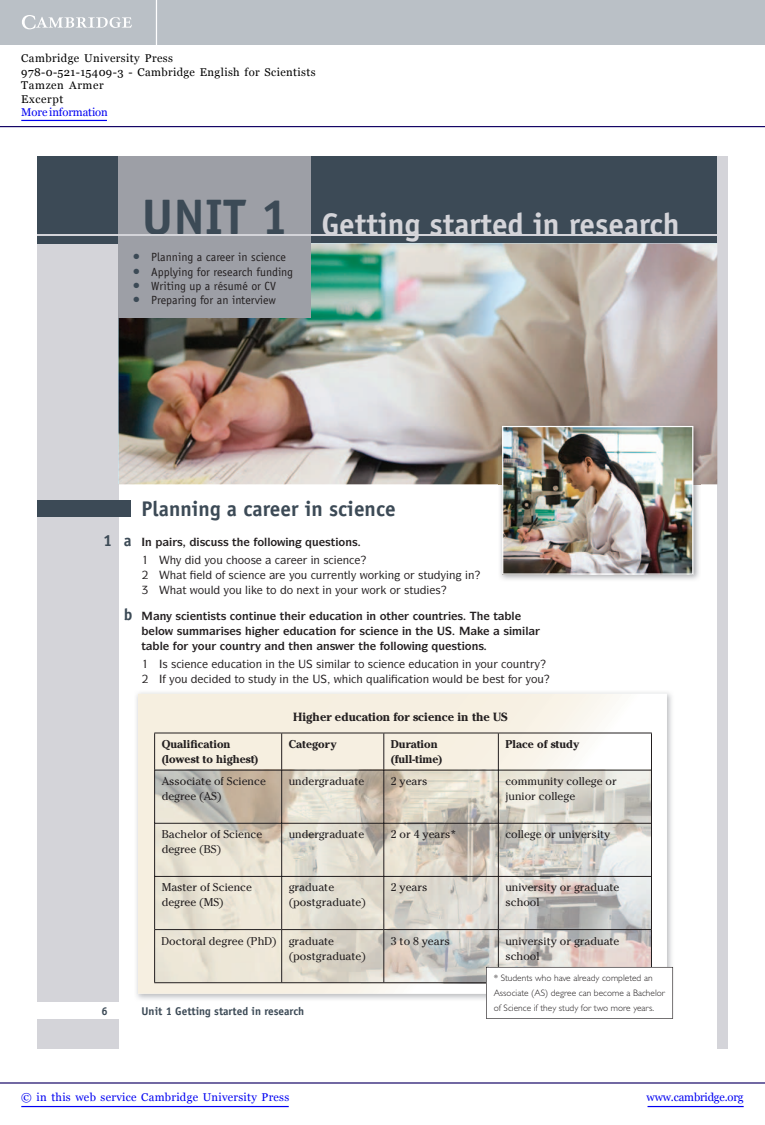
<style>
.page{position:relative;width:765px;height:1125px;background:#fff}
.page>*{position:absolute;margin:0;border:0;box-sizing:border-box;transform-origin:0 0}
.t1{font:700 31.25px "Officina Sans";color:#d4d4d9}
.t2{font:700 21.25px "Officina Sans";color:#3c4a56}
.t3{font:700 16.25px "Officina Sans";color:#3c4a56}
.t4{font:11.88px "Officina Sans";color:#231f20}
.t5{font:700 11.88px "Cheltenham Std";color:#231f20}
.t6{font:11.25px/15px "Cheltenham Std";color:#231f20}
.t7{font:11.25px/13.5px "Georgia";letter-spacing:.04em;color:#000}
.t8{font:500 11.25px "ITC Symbol Std";color:#231f20}
.t9{font:700 11.25px "ITC Symbol Std";color:#231f20}
.t10{font:700 11.25px/15px "Cheltenham Std";color:#231f20}
.t11{font:11.25px "Georgia";letter-spacing:.025em;color:#0000f1}
.t12{font:700 11.25px "Officina Sans";color:#3c4a56}
.t13{font:11.25px "Georgia";letter-spacing:-.015em;color:#0000f1}
.t14{font:11.25px "Georgia";letter-spacing:-.01em;color:#0000f1}
.t15{font:300 9.38px/15px "Gill Sans Std";color:#231f20}
.s1{font-size:50px;color:#3c4a56}
.s2{color:#231f20}
</style>
<div class="page">
<div style="left:37px;top:167px;width:82px;height:882px;background:#d4d4d9"></div>
<div style="left:37px;top:156px;width:680px;height:88px;background:#3c4a56"></div>
<div style="left:37px;top:1002px;width:82px;height:17px;background:#fff"></div>
<div style="left:717px;top:156px;width:11px;height:893px;background:#d4d4d9"></div>
<img style="left:119px;top:243px;width:598px;height:241px">
<div style="left:119px;top:156px;width:192px;height:162px;background:#9d9fa6"></div>
<div style="left:37px;top:500px;width:94px;height:16px;background:#3c4a56"></div>
<img style="left:136px;top:692px;width:538px;height:309px">
<svg style="left:138px;top:694px;width:529px;height:300px"></svg>
<img style="left:155px;top:771px;width:496px;height:211px">
<hr style="left:154px;top:733px;width:128px;height:1px;background:#231f20">
<hr style="left:154px;top:733px;width:1px;height:37px;background:#231f20">
<hr style="left:282px;top:733px;width:102px;height:1px;background:#231f20">
<hr style="left:281px;top:733px;width:1px;height:37px;background:#231f20">
<hr style="left:384px;top:733px;width:114px;height:1px;background:#231f20">
<hr style="left:383px;top:733px;width:1px;height:37px;background:#231f20">
<hr style="left:498px;top:733px;width:154px;height:1px;background:#231f20">
<hr style="left:498px;top:733px;width:1px;height:37px;background:#231f20">
<hr style="left:651px;top:733px;width:1px;height:37px;background:#231f20">
<hr style="left:154px;top:770px;width:128px;height:1px;background:#231f20">
<hr style="left:154px;top:770px;width:1px;height:53px;background:#231f20">
<hr style="left:282px;top:770px;width:102px;height:1px;background:#231f20">
<hr style="left:281px;top:770px;width:1px;height:53px;background:#231f20">
<hr style="left:384px;top:770px;width:114px;height:1px;background:#231f20">
<hr style="left:383px;top:770px;width:1px;height:53px;background:#231f20">
<hr style="left:498px;top:770px;width:154px;height:1px;background:#231f20">
<hr style="left:498px;top:770px;width:1px;height:53px;background:#231f20">
<hr style="left:651px;top:770px;width:1px;height:53px;background:#231f20">
<hr style="left:154px;top:823px;width:128px;height:1px;background:#231f20">
<hr style="left:154px;top:824px;width:1px;height:52px;background:#231f20">
<hr style="left:282px;top:823px;width:102px;height:1px;background:#231f20">
<hr style="left:281px;top:824px;width:1px;height:52px;background:#231f20">
<hr style="left:384px;top:823px;width:114px;height:1px;background:#231f20">
<hr style="left:383px;top:824px;width:1px;height:52px;background:#231f20">
<hr style="left:498px;top:823px;width:154px;height:1px;background:#231f20">
<hr style="left:498px;top:824px;width:1px;height:52px;background:#231f20">
<hr style="left:651px;top:824px;width:1px;height:52px;background:#231f20">
<hr style="left:154px;top:876px;width:128px;height:1px;background:#231f20">
<hr style="left:154px;top:877px;width:1px;height:52px;background:#231f20">
<hr style="left:282px;top:876px;width:102px;height:1px;background:#231f20">
<hr style="left:281px;top:877px;width:1px;height:52px;background:#231f20">
<hr style="left:384px;top:876px;width:114px;height:1px;background:#231f20">
<hr style="left:383px;top:877px;width:1px;height:52px;background:#231f20">
<hr style="left:498px;top:876px;width:154px;height:1px;background:#231f20">
<hr style="left:498px;top:877px;width:1px;height:52px;background:#231f20">
<hr style="left:651px;top:877px;width:1px;height:52px;background:#231f20">
<hr style="left:154px;top:929px;width:128px;height:1px;background:#231f20">
<hr style="left:154px;top:930px;width:1px;height:52px;background:#231f20">
<hr style="left:282px;top:929px;width:102px;height:1px;background:#231f20">
<hr style="left:281px;top:930px;width:1px;height:52px;background:#231f20">
<hr style="left:384px;top:929px;width:114px;height:1px;background:#231f20">
<hr style="left:383px;top:930px;width:1px;height:52px;background:#231f20">
<hr style="left:498px;top:929px;width:154px;height:1px;background:#231f20">
<hr style="left:498px;top:930px;width:1px;height:52px;background:#231f20">
<hr style="left:651px;top:930px;width:1px;height:52px;background:#231f20">
<hr style="left:154px;top:982px;width:498px;height:1px;background:#231f20">
<svg style="left:486px;top:967px;width:187px;height:52px"></svg>
<img style="left:498px;top:422px;width:203px;height:158px">
<img style="left:502px;top:426px;width:191px;height:149px">
<hr style="left:37px;top:234px;width:680px;height:1px;background:#d4d4d9">
<div style="left:0;top:0;width:765px;height:45px;background:#bac0c6"></div>
<svg style="left:22px;top:15px;width:110px;height:14px"></svg>
<hr style="left:156px;top:0;width:1px;height:45px;background:#fff">
<hr style="left:0;top:1082px;width:765px;height:2px;background:#150666">
<hr style="left:648px;top:1106px;width:96px;height:1px;background:#0000f1">
<hr style="left:0;top:126px;width:765px;height:1px;background:#150666">
<hr style="left:21px;top:1106px;width:268px;height:1px;background:#0000f1">
<hr style="left:21px;top:120px;width:86px;height:1px;background:#0000f1">
<p class="t7" style="left:21px;top:52px;width:296px">Cambridge University Press<br>978-0-521-15409-3 - Cambridge English for Scientists<br>Tamzen Armer<br>Excerpt</p>
<p class="t14" style="left:21px;top:106px;width:88px">More information</p>
<h1 class="t1" style="left:142px;top:212px;width:539px"><span class="s1">UNIT 1</span> Getting started in research</h1>
<p class="t4" style="left:134px;top:253px;width:154px"><sup>●</sup> Planning a career in science</p>
<p class="t4" style="left:134px;top:267px;width:161px"><sup>●</sup> Applying for research funding</p>
<p class="t4" style="left:134px;top:281px;width:144px"><sup>●</sup> Writing up a résumé or CV</p>
<p class="t4" style="left:134px;top:296px;width:144px"><sup>●</sup> Preparing for an interview</p>
<h2 class="t2" style="left:142px;top:501px;width:256px">Planning a career in science</h2>
<h3 class="t3" style="left:103px;top:534px;width:50px">1 a <span class="s2">■</span></h3>
<p class="t9" style="left:177px;top:537px;width:61px">▲ ▲ ◆▲▲ ▼</p>
<p class="t9" style="left:257px;top:537px;width:102px">□●●□ ■ ❑◆ ▲▼ □■▲</p>
<p class="t8" style="left:238px;top:556px;width:20px">□□▲</p>
<p class="t8" style="left:343px;top:556px;width:8px">■</p>
<p class="t8" style="left:182px;top:571px;width:53px">▼ ● □ ▲</p>
<p class="t8" style="left:248px;top:571px;width:8px">■</p>
<p class="t8" style="left:294px;top:571px;width:29px">□◆ ◆</p>
<p class="t8" style="left:337px;top:571px;width:15px">■▼●</p>
<p class="t8" style="left:368px;top:571px;width:68px">□ ■ □ ▲▼◆</p>
<p class="t8" style="left:182px;top:586px;width:33px">▼ □◆●</p>
<p class="t8" style="left:229px;top:586px;width:21px">□◆ ●</p>
<p class="t8" style="left:266px;top:586px;width:89px">▼□ □ ■ ▼ ■ □◆</p>
<p class="t8" style="left:369px;top:586px;width:52px">□ □ ▲▼◆</p>
<h3 class="t3" style="left:124px;top:608px;width:10px">b</h3>
<p class="t9" style="left:196px;top:612px;width:90px">■▼ ▲▼▲ □■▼ ■◆ ▼</p>
<p class="t9" style="left:323px;top:612px;width:70px">◆ ▼□■ ■ □▼</p>
<p class="t9" style="left:418px;top:612px;width:26px">□◆■▼</p>
<p class="t9" style="left:155px;top:627px;width:35px">●□ ▲◆</p>
<p class="t9" style="left:297px;top:627px;width:70px">◆ ▼□■ □ ▲</p>
<p class="t9" style="left:380px;top:627px;width:42px">■ ■ ▼</p>
<p class="t9" style="left:142px;top:642px;width:44px">▼ ● □</p>
<p class="t9" style="left:198px;top:642px;width:54px">□◆ □◆■▼</p>
<p class="t9" style="left:271px;top:642px;width:66px">■ ▼ ■ ■▲</p>
<p class="t9" style="left:358px;top:642px;width:127px">▼ □●●□ ■ ❑◆ ▲▼ □■▲</p>
<p class="t8" style="left:191px;top:660px;width:8px">■</p>
<p class="t8" style="left:224px;top:660px;width:60px">◆ ▼□■ ■ ▼</p>
<p class="t8" style="left:354px;top:660px;width:20px">▼□ ▲</p>
<p class="t8" style="left:387px;top:660px;width:8px">■</p>
<p class="t8" style="left:421px;top:660px;width:110px">◆ ▼ □■ ■ □◆ □◆■▼</p>
<p class="t8" style="left:234px;top:675px;width:31px">▼□ ▲▼◆</p>
<p class="t8" style="left:366px;top:675px;width:24px">❑◆ ●</p>
<p class="t8" style="left:409px;top:675px;width:49px">▼ □■ □◆●</p>
<p class="t8" style="left:495px;top:675px;width:50px">▲▼ □ □◆</p>
<p class="t5" style="left:293px;top:712px;width:216px">Higher education for science in the US</p>
<p class="t10" style="left:162px;top:738px;width:98px">Qualification (lowest to highest)</p>
<p class="t10" style="left:289px;top:738px;width:49px">Category</p>
<p class="t10" style="left:391px;top:738px;width:53px">Duration (full-time)</p>
<p class="t10" style="left:505px;top:738px;width:76px">Place of study</p>
<p class="t6" style="left:162px;top:775px;width:106px">Associate of Science degree (AS)</p>
<p class="t6" style="left:289px;top:775px;width:77px">undergraduate</p>
<p class="t6" style="left:391px;top:775px;width:38px">2 years</p>
<p class="t6" style="left:505px;top:775px;width:113px">community college or junior college</p>
<p class="t6" style="left:162px;top:828px;width:102px">Bachelor of Science degree (BS)</p>
<p class="t6" style="left:289px;top:828px;width:77px">undergraduate</p>
<p class="t6" style="left:391px;top:828px;width:67px">2 or 4 years*</p>
<p class="t6" style="left:505px;top:828px;width:106px">college or university</p>
<p class="t6" style="left:162px;top:881px;width:92px">Master of Science degree (MS)</p>
<p class="t6" style="left:289px;top:881px;width:79px">graduate (postgraduate)</p>
<p class="t6" style="left:391px;top:881px;width:38px">2 years</p>
<p class="t6" style="left:505px;top:881px;width:116px">university or graduate school</p>
<p class="t6" style="left:289px;top:934px;width:79px;text-indent:-127px">Doctoral degree (PhD) graduate (postgraduate)</p>
<p class="t6" style="left:391px;top:934px;width:60px">3 to 8 years</p>
<p class="t6" style="left:505px;top:934px;width:116px">university or graduate school</p>
<p class="t15" style="left:494px;top:971px;width:173px">* Students who have already completed an<br>Associate (AS) degree can become a Bachelor of Science if they study for two more years.</p>
<p class="t12" style="left:102px;top:1007px;width:8px">6</p>
<p class="t12" style="left:142px;top:1007px;width:164px">Unit 1 Getting started in research</p>
<p class="t11" style="left:21px;top:1091px;width:269px">© in this web service Cambridge University Press</p>
<p class="t13" style="left:647px;top:1091px;width:99px">www.cambridge.org</p>
</div>
